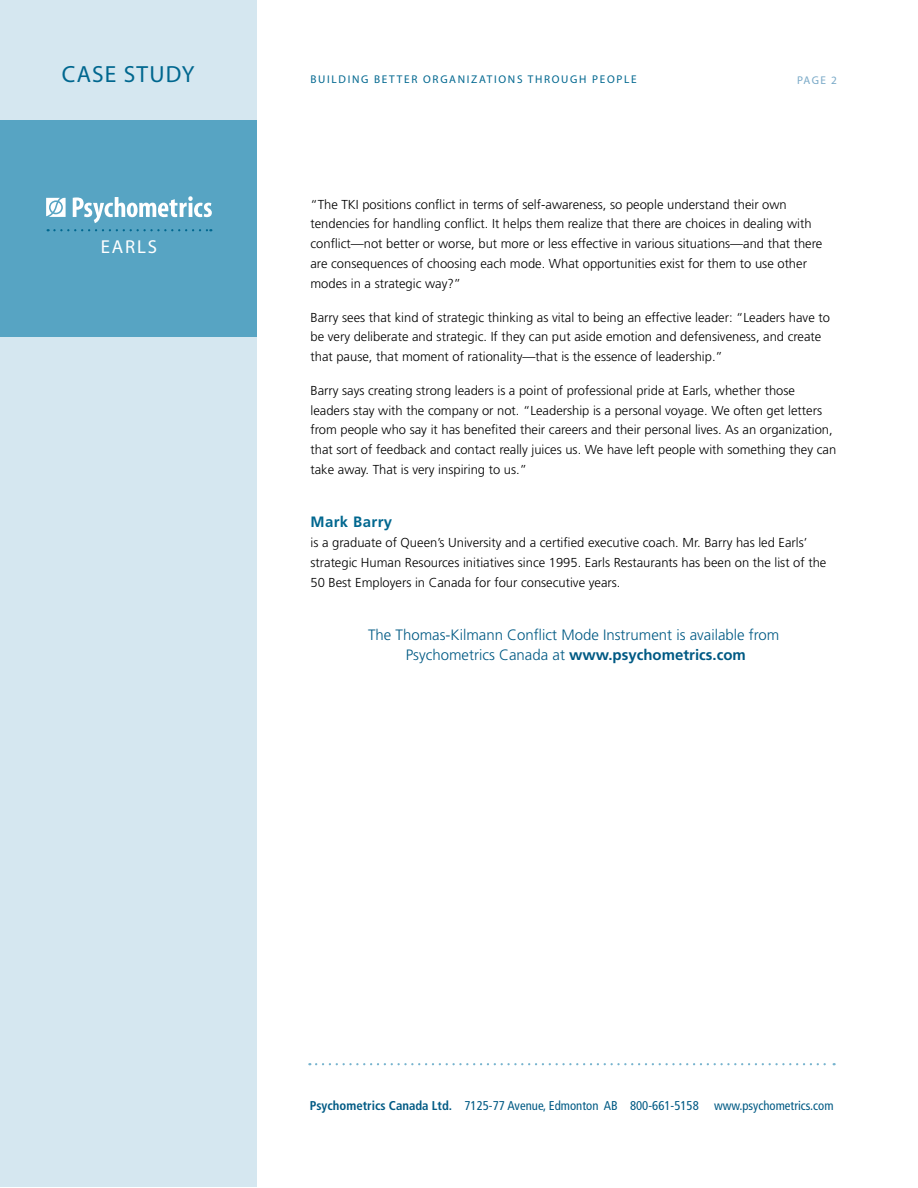
<style>
.page{position:relative;width:918px;height:1188px;background:#fff}
.page>*{position:absolute;margin:0;border:0;box-sizing:border-box;transform-origin:0 0}
.t1{font:23.4px "Myriad";letter-spacing:.05em;color:#00678f}
.t2{font:18.75px "Myriad";letter-spacing:.1em;color:#fff}
.t3{font:300 15px/19.8px "Frutiger";color:#005a84;text-align:center}
.t4{font:700 15px "Frutiger";letter-spacing:.025em;color:#00678f}
.t5{font:300 12.9px/20px "Frutiger";color:#000}
.t6{font:condensed 12.75px "Frutiger";color:#005a84}
.t7{font:11.25px "Myriad";letter-spacing:.15em;color:#00678f}
.t8{font:11.25px "Myriad";color:#79a9c7}
.s1{font-weight:700}
</style>
<div class="page">
<div style="left:0;top:0;width:256px;height:1186px;background:#d5e7f0"></div>
<div style="left:0;top:120px;width:256px;height:216px;background:#57a4c3"></div>
<svg style="left:48px;top:229px;width:163px;height:2px"></svg>
<svg style="left:73px;top:196px;width:139px;height:27px"></svg>
<svg style="left:46px;top:198px;width:20px;height:19px"></svg>
<svg style="left:316px;top:1063px;width:519px;height:2px"></svg>
<h1 class="t1" style="left:62px;top:62px;width:134px">CASE STUDY</h1>
<p class="t7" style="left:310px;top:73px;width:328px">BUILDING BETTER ORGANIZATIONS THROUGH PEOPLE</p>
<p class="t8" style="left:797px;top:75px;width:41px">PAGE 2</p>
<h2 class="t2" style="left:101px;top:238px;width:58px">EARLS</h2>
<p class="t5" style="left:310px;top:194px;width:513px">“The TKI positions conflict in terms of self-awareness, so people understand their own tendencies for handling conflict. It helps them realize that there are choices in dealing with conflict—not better or worse, but more or less effective in various situations—and that there are consequences of choosing each mode. What opportunities exist for them to use other modes in a strategic way?”</p>
<p class="t5" style="left:310px;top:307px;width:521px">Barry sees that kind of strategic thinking as vital to being an effective leader: “Leaders have to be very deliberate and strategic. If they can put aside emotion and defensiveness, and create that pause, that moment of rationality—that is the essence of leadership.”</p>
<p class="t5" style="left:310px;top:380px;width:527px">Barry says creating strong leaders is a point of professional pride at Earls, whether those leaders stay with the company or not. “Leadership is a personal voyage. We often get letters from people who say it has benefited their careers and their personal lives. As an organization, that sort of feedback and contact really juices us. We have left people with something they can take away. That is very inspiring to us.”</p>
<p class="t4" style="left:310px;top:513px;width:83px">Mark Barry</p>
<p class="t5" style="left:310px;top:533px;width:517px">is a graduate of Queen’s University and a certified executive coach. Mr. Barry has led Earls’ strategic Human Resources initiatives since 1995. Earls Restaurants has been on the list of the<br>50 Best Employers in Canada for four consecutive years.</p>
<p class="t3" style="left:368px;top:625px;width:413px">The Thomas-Kilmann Conflict Mode Instrument is available from<br>Psychometrics Canada at <span class="s1">www.psychometrics.com</span></p>
<p class="t6" style="left:310px;top:1098px;width:525px"><span class="s1">Psychometrics Canada Ltd.</span> 7125-77 Avenue, Edmonton AB 800-661-5158 www.psychometrics.com</p>
</div>
